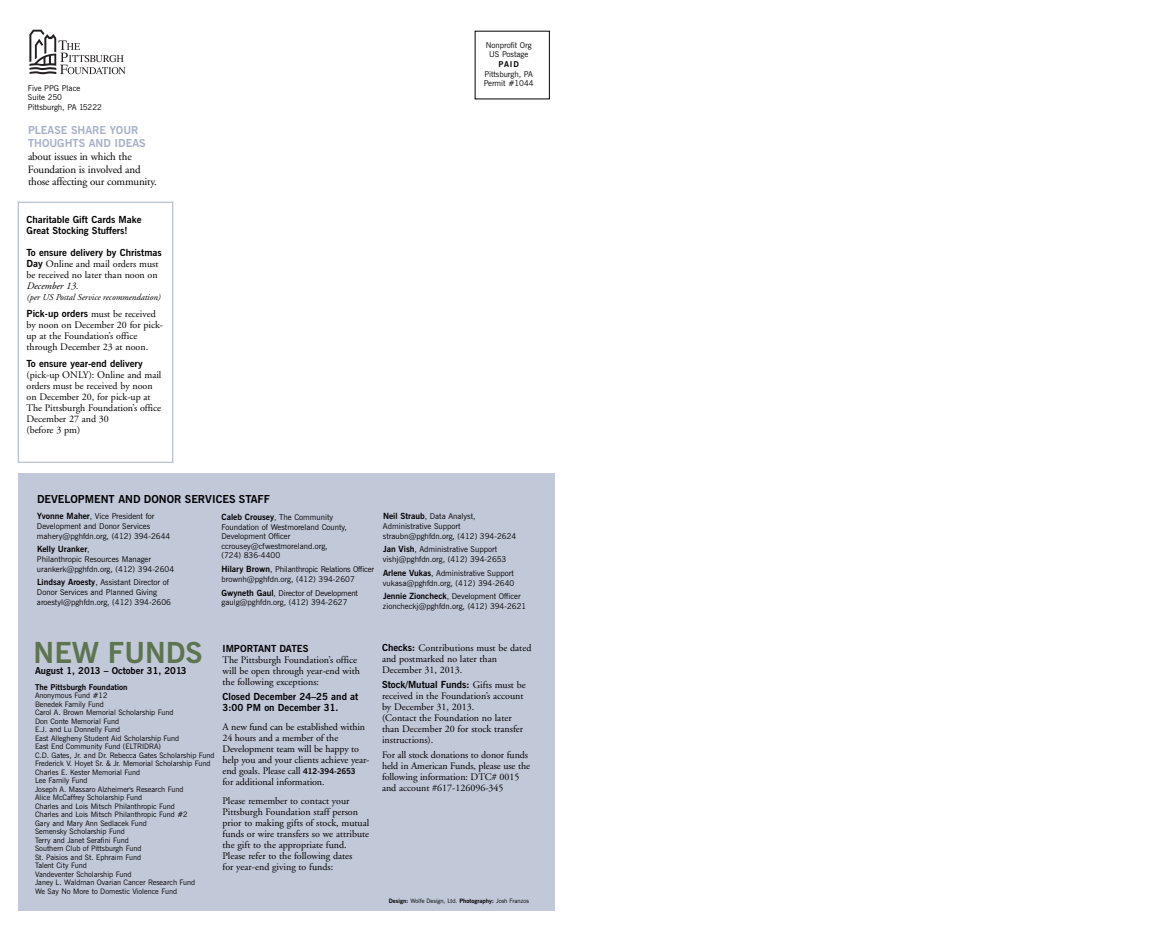
<style>
.page{position:relative;width:1152px;height:936px;background:#fff}
.page>*{position:absolute;margin:0;border:0;box-sizing:border-box;transform-origin:0 0}
.t1{font:700 29px "News Gothic BT";color:#5d744e}
.t2{font:11px/12.8px "Adobe Garamond";letter-spacing:-.015em;color:#000}
.t3{font:700 11px "News Gothic BT";color:#000}
.t4{font:700 11px/12.7px "News Gothic BT";color:#a7b0c8}
.t5{font:10px/11px "Adobe Garamond";color:#000}
.t6{font:italic 10px "Adobe Garamond";color:#000}
.t7{font:700 9.8px/11px "News Gothic BT";color:#000}
.t8{font:700 9.5px "News Gothic BT";color:#000}
.t9{font:italic 9px "Adobe Garamond";color:#000}
.t10{font:700 8.5px "News Gothic BT";color:#000}
.t11{font:8px/9.7px "News Gothic BT";color:#000}
.t12{font:8px/9.8px "News Gothic BT";letter-spacing:-.02em;color:#000}
.t13{font:700 8px "News Gothic BT";color:#000}
.t14{font:7.5px/8.5px "News Gothic BT";color:#000}
.t15{font:6px "News Gothic BT";color:#000}
.s1{font-family:"News Gothic BT";font-weight:700;font-size:9.8px}
.s2{font-weight:700;font-size:8.5px}
.s3{font-weight:400;font-size:8px}
.s4{font-family:"News Gothic BT";font-weight:700;font-size:8px}
.s5{font-family:"Adobe Garamond";font-weight:400;font-size:10px}
.s6{font-weight:700}
</style>
<div class="page">
<div style="left:18px;top:202px;width:155px;height:260px;border:1px solid #a7b0c8"></div>
<div style="left:18px;top:474px;width:537px;height:437px;background:#c1c8d8"></div>
<svg style="left:29px;top:30px;width:97px;height:44px"></svg>
<p class="t11" style="left:28px;top:84px;width:76px">Five PPG Place<br>Suite 250<br>Pittsburgh, PA 15222</p>
<p class="t4" style="left:28px;top:125px;width:119px">PLEASE SHARE YOUR<br>THOUGHTS AND IDEAS</p>
<p class="t2" style="left:28px;top:151px;width:130px">about issues in which the<br>Foundation is involved and those affecting our community.</p>
<p class="t7" style="left:26px;top:214px;width:117px">Charitable Gift Cards Make<br>Great Stocking Stuffers!</p>
<p class="t7" style="left:26px;top:247px;width:137px">To ensure delivery by Christmas</p>
<p class="t5" style="left:26px;top:259px;width:133px"><span class="s1">Day</span> Online and mail orders must be received no later than noon on</p>
<p class="t6" style="left:26px;top:281px;width:53px">December 13.</p>
<p class="t9" style="left:26px;top:293px;width:135px">(per US Postal Service recommendation)</p>
<p class="t5" style="left:26px;top:309px;width:138px"><span class="s1">Pick-up orders</span> must be received by noon on December 20 for pick&shy;up at the Foundation’s office through December 23 at noon.</p>
<p class="t7" style="left:26px;top:358px;width:118px">To ensure year-end delivery</p>
<p class="t5" style="left:26px;top:370px;width:136px">(pick-up ONLY): Online and mail orders must be received by noon on December 20, for pick-up at<br>The Pittsburgh Foundation’s office<br>December 27 and 30<br>(before 3 pm)</p>
<p class="t11" style="left:486px;top:41px;width:48px;text-align:center">Nonprofit Org<br>US Postage</p>
<p class="t13" style="left:498px;top:61px;width:22px">PAID</p>
<p class="t11" style="left:484px;top:70px;width:51px">Pittsburgh, PA<br>Permit #1044</p>
<p class="t3" style="left:37px;top:495px;width:235px">DEVELOPMENT AND DONOR SERVICES STAFF</p>
<p class="t11" style="left:37px;top:512px;width:135px"><span class="s2">Yvonne Maher</span>, Vice President for<br>Development and Donor Services mahery@pghfdn.org, (412) 394-2644</p>
<p class="t10" style="left:37px;top:546px;width:54px">Kelly Uranker<span class="s3">,</span></p>
<p class="t11" style="left:37px;top:555px;width:139px">Philanthropic Resources Manager urankerk@pghfdn.org, (412) 394-2604</p>
<p class="t11" style="left:37px;top:578px;width:135px"><span class="s2">Lindsay Aroesty</span>, Assistant Director of<br>Donor Services and Planned Giving aroestyl@pghfdn.org, (412) 394-2606</p>
<p class="t11" style="left:221px;top:513px;width:127px"><span class="s2">Caleb Crousey</span>, The Community<br>Foundation of Westmoreland County,<br>Development Officer ccrousey@cfwestmoreland.org, (724) 836-4400</p>
<p class="t12" style="left:221px;top:565px;width:154px"><span class="s2">Hilary Brown</span>, Philanthropic Relations Officer brownh@pghfdn.org, (412) 394-2607</p>
<p class="t11" style="left:221px;top:589px;width:138px"><span class="s2">Gwyneth Gaul</span>, Director of Development gaulg@pghfdn.org, (412) 394-2627</p>
<h1 class="t1" style="left:34px;top:641px;width:170px">NEW FUNDS</h1>
<p class="t8" style="left:35px;top:667px;width:153px">August 1, 2013 – October 31, 2013</p>
<p class="t13" style="left:35px;top:684px;width:94px">The Pittsburgh Foundation</p>
<p class="t14" style="left:35px;top:692px;width:181px">Anonymous Fund #12<br>Benedek Family Fund<br>Carol A. Brown Memorial Scholarship Fund<br>Don Conte Memorial Fund<br>E.J. and Lu Donnelly Fund<br>East Allegheny Student Aid Scholarship Fund<br>East End Community Fund (ELTRIDRA)<br>C.D. Gates, Jr. and Dr. Rebecca Gates Scholarship Fund Frederick V. Hoyet Sr. &amp; Jr. Memorial Scholarship Fund Charles E. Kester Memorial Fund<br>Lee Family Fund<br>Joseph A. Massaro Alzheimer's Research Fund<br>Alice McCaffrey Scholarship Fund<br>Charles and Lois Mitsch Philanthropic Fund<br>Charles and Lois Mitsch Philanthropic Fund #2<br>Gary and Mary Ann Sedlacek Fund<br>Semensky Scholarship Fund<br>Terry and Janet Serafini Fund<br>Southern Club of Pittsburgh Fund<br>St. Paisios and St. Ephraim Fund<br>Talent City Fund<br>Vandeventer Scholarship Fund<br>Janey L. Waldman Ovarian Cancer Research Fund<br>We Say No More to Domestic Violence Fund</p>
<p class="t7" style="left:223px;top:644px;width:87px">IMPORTANT DATES</p>
<p class="t5" style="left:223px;top:655px;width:139px">The Pittsburgh Foundation’s office will be open through year-end with the following exceptions:</p>
<p class="t7" style="left:223px;top:692px;width:137px">Closed December 24–25 and at<br>3:00 PM on December 31.</p>
<p class="t5" style="left:222px;top:722px;width:148px">A new fund can be established within 24 hours and a member of the Development team will be happy to help you and your clients achieve year&shy;end goals. Please call <span class="s4">412-394-2653<br></span>for additional information.</p>
<p class="t5" style="left:222px;top:796px;width:148px">Please remember to contact your Pittsburgh Foundation staff person prior to making gifts of stock, mutual funds or wire transfers so we attribute the gift to the appropriate fund.<br>Please refer to the following dates<br>for year-end giving to funds:</p>
<p class="t11" style="left:383px;top:512px;width:135px"><span class="s2">Neil Straub</span>, Data Analyst,<br>Administrative Support straubn@pghfdn.org, (412) 394-2624</p>
<p class="t11" style="left:383px;top:545px;width:125px"><span class="s2">Jan Vish</span>, Administrative Support vishj@pghfdn.org, (412) 394-2653</p>
<p class="t11" style="left:383px;top:569px;width:133px"><span class="s2">Arlene Vukas</span>, Administrative Support vukasa@pghfdn.org, (412) 394-2640</p>
<p class="t11" style="left:383px;top:592px;width:145px"><span class="s2">Jennie Zioncheck</span>, Development Officer zioncheckj@pghfdn.org, (412) 394-2621</p>
<p class="t5" style="left:382px;top:643px;width:151px"><span class="s1">Checks:</span> Contributions must be dated and postmarked no later than<br>December 31, 2013.</p>
<p class="t7" style="left:382px;top:680px;width:145px">Stock/Mutual Funds: <span class="s5">Gifts must be</span></p>
<p class="t5" style="left:382px;top:691px;width:143px">received in the Foundation’s account by December 31, 2013.<br>(Contact the Foundation no later than December 20 for stock transfer instructions).</p>
<p class="t5" style="left:382px;top:750px;width:150px">For all stock donations to donor funds held in American Funds, please use the following information: DTC# 0015 and account #617-126096-345</p>
<p class="t15" style="left:389px;top:899px;width:142px"><span class="s6">Design:</span> Wolfe Design, Ltd. <span class="s6">Photography:</span> Josh Franzos</p>
</div>
